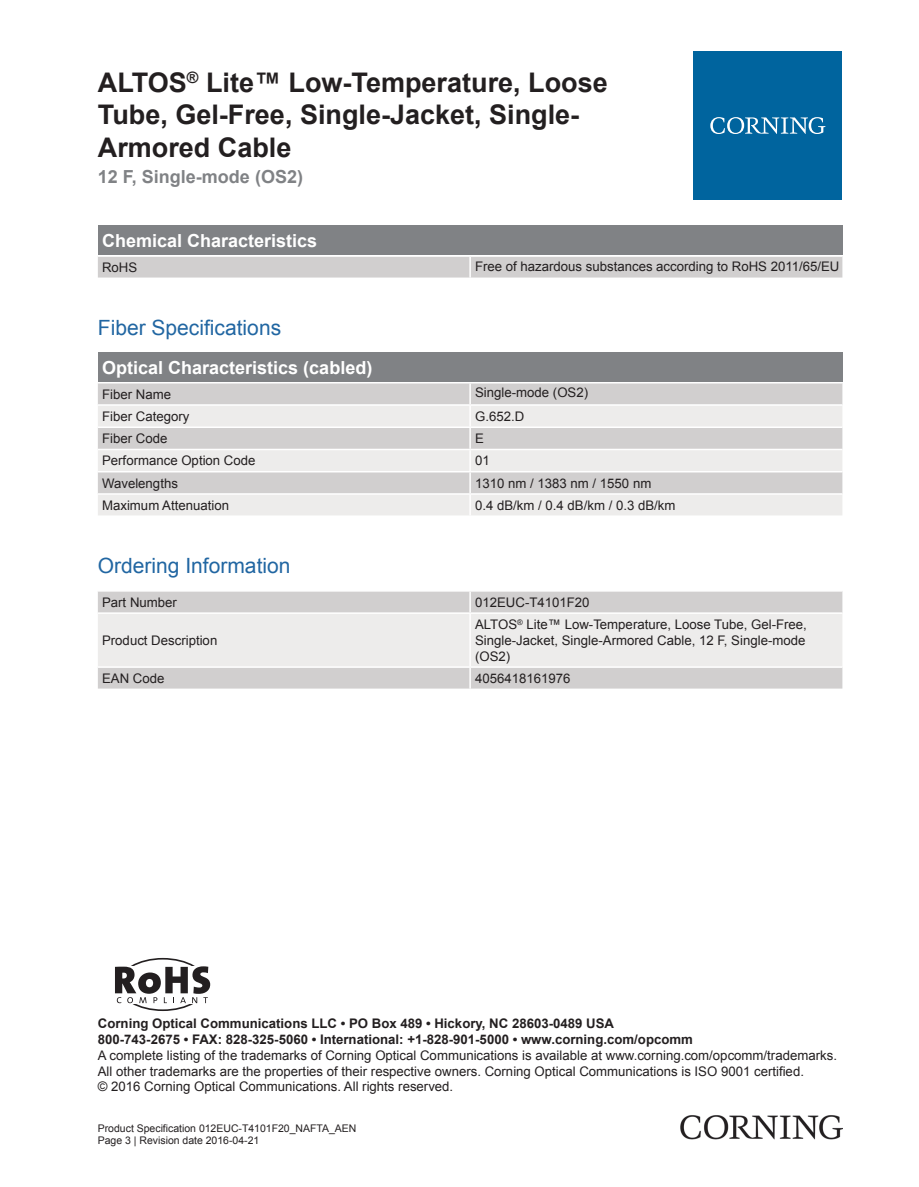
<style>
.page{position:relative;width:919px;height:1187px;background:#fff}
.page>*{position:absolute;margin:0;border:0;box-sizing:border-box;transform-origin:0 0}
.t1{font:700 27px/32.4px "Arial";color:#231f20}
.t2{font:21px "Arial";color:#2166a2}
.t3{font:700 18px "Arial";color:#fff}
.t4{font:700 18px "Arial";color:#808285}
.t5{font:13.2px/15.9px "Arial";color:#231f20;text-align:justify}
.t6{font:700 13.2px/15.9px "Arial";color:#231f20}
.t7{font:10.5px/12.6px "Arial";color:#231f20}
</style>
<div class="page">
<div style="left:98px;top:225px;width:744px;height:30px;background:#808285"></div>
<div style="left:98px;top:257px;width:744px;height:20px;background:#d1cfcf"></div>
<hr style="left:469px;top:257px;width:2px;height:20px;background:#fff">
<div style="left:98px;top:352px;width:744px;height:30px;background:#808285"></div>
<div style="left:98px;top:383px;width:744px;height:21px;background:#d1cfcf"></div>
<svg style="left:98px;top:406px;width:744px;height:109px;background:#e2e0e0"></svg>
<hr style="left:469px;top:383px;width:2px;height:21px;background:#fff">
<hr style="left:469px;top:406px;width:2px;height:20px;background:#fff">
<hr style="left:469px;top:428px;width:2px;height:20px;background:#fff">
<hr style="left:469px;top:450px;width:2px;height:21px;background:#fff">
<hr style="left:469px;top:472px;width:2px;height:21px;background:#fff">
<hr style="left:469px;top:494px;width:2px;height:21px;background:#fff">
<hr style="left:98px;top:426px;width:372px;height:2px;background:#fff">
<hr style="left:470px;top:426px;width:372px;height:2px;background:#fff">
<hr style="left:98px;top:448px;width:372px;height:2px;background:#fff">
<hr style="left:470px;top:448px;width:372px;height:2px;background:#fff">
<hr style="left:98px;top:471px;width:372px;height:1px;background:#fff">
<hr style="left:470px;top:471px;width:372px;height:1px;background:#fff">
<hr style="left:98px;top:493px;width:372px;height:1px;background:#fff">
<hr style="left:470px;top:493px;width:372px;height:1px;background:#fff">
<div style="left:98px;top:591px;width:744px;height:97px;background:#d1cfcf"></div>
<div style="left:98px;top:614px;width:744px;height:52px;background:#edeceb"></div>
<hr style="left:469px;top:591px;width:2px;height:21px;background:#fff">
<hr style="left:469px;top:614px;width:2px;height:52px;background:#fff">
<hr style="left:469px;top:667px;width:2px;height:21px;background:#fff">
<hr style="left:98px;top:612px;width:372px;height:2px;background:#fff">
<hr style="left:470px;top:612px;width:372px;height:2px;background:#fff">
<hr style="left:98px;top:666px;width:372px;height:1px;background:#fff">
<hr style="left:470px;top:666px;width:372px;height:1px;background:#fff">
<div style="left:693px;top:51px;width:149px;height:149px;background:#00649e"></div>
<svg style="left:710px;top:117px;width:115px;height:17px"></svg>
<img style="left:680px;top:1115px;width:162px;height:24px">
<div style="left:118px;top:957px;width:90px;height:53px;border:2px solid #231f20;border-radius:50%"></div>
<div style="left:98px;top:966px;width:123px;height:38px;background:#fff"></div>
<svg style="left:115px;top:966px;width:95px;height:37px"></svg>
<h1 class="t1" style="left:98px;top:67px;width:511px">ALTOS<sup>®</sup> Lite™ Low-Temperature, Loose<br>Tube, Gel-Free, Single-Jacket, Single-<br>Armored Cable</h1>
<h3 class="t4" style="left:98px;top:165px;width:207px">12 F, Single-mode (OS2)</h3>
<h3 class="t3" style="left:102px;top:228px;width:217px">Chemical Characteristics</h3>
<p class="t5" style="left:102px;top:259px;width:37px">RoHS</p>
<p class="t5" style="left:475px;top:258px;width:366px">Free of hazardous substances according to RoHS 2011/65/EU</p>
<h2 class="t2" style="left:98px;top:314px;width:185px">Fiber Specifications</h2>
<h3 class="t3" style="left:102px;top:355px;width:272px">Optical Characteristics (cabled)</h3>
<p class="t5" style="left:102px;top:386px;width:70px">Fiber Name</p>
<p class="t5" style="left:475px;top:385px;width:114px">Single-mode (OS2)</p>
<p class="t5" style="left:102px;top:408px;width:89px">Fiber Category</p>
<p class="t5" style="left:475px;top:408px;width:51px">G.652.D</p>
<p class="t5" style="left:102px;top:430px;width:67px">Fiber Code</p>
<p class="t5" style="left:475px;top:430px;width:10px">E</p>
<p class="t5" style="left:102px;top:453px;width:155px">Performance Option Code</p>
<p class="t5" style="left:475px;top:453px;width:16px">01</p>
<p class="t5" style="left:102px;top:475px;width:77px">Wavelengths</p>
<p class="t5" style="left:475px;top:475px;width:178px">1310 nm / 1383 nm / 1550 nm</p>
<p class="t5" style="left:102px;top:497px;width:128px">Maximum Attenuation</p>
<p class="t5" style="left:475px;top:497px;width:202px">0.4 dB/km / 0.4 dB/km / 0.3 dB/km</p>
<h2 class="t2" style="left:98px;top:552px;width:194px">Ordering Information</h2>
<p class="t5" style="left:102px;top:594px;width:76px">Part Number</p>
<p class="t5" style="left:475px;top:594px;width:116px">012EUC-T4101F20</p>
<p class="t5" style="left:102px;top:632px;width:117px">Product Description</p>
<p class="t5" style="left:475px;top:616px;width:333px">ALTOS<sup>®</sup> Lite™ Low-Temperature, Loose Tube, Gel-Free, Single-Jacket, Single-Armored Cable, 12 F, Single-mode (OS2)</p>
<p class="t5" style="left:102px;top:670px;width:64px">EAN Code</p>
<p class="t5" style="left:475px;top:670px;width:97px">4056418161976</p>
<p class="t6" style="left:98px;top:1015px;width:596px">Corning Optical Communications LLC • PO Box 489 • Hickory, NC 28603-0489 USA<br>800-743-2675 • FAX: 828-325-5060 • International: +1-828-901-5000 • www.corning.com/opcomm</p>
<p class="t5" style="left:98px;top:1047px;width:740px;text-align:left">A complete listing of the trademarks of Corning Optical Communications is available at www.corning.com/opcomm/trademarks.<br>All other trademarks are the properties of their respective owners. Corning Optical Communications is ISO 9001 certified.<br>© 2016 Corning Optical Communications. All rights reserved.</p>
<p class="t7" style="left:98px;top:1121px;width:260px">Product Specification 012EUC-T4101F20_NAFTA_AEN<br>Page 3 | Revision date 2016-04-21</p>
</div>
